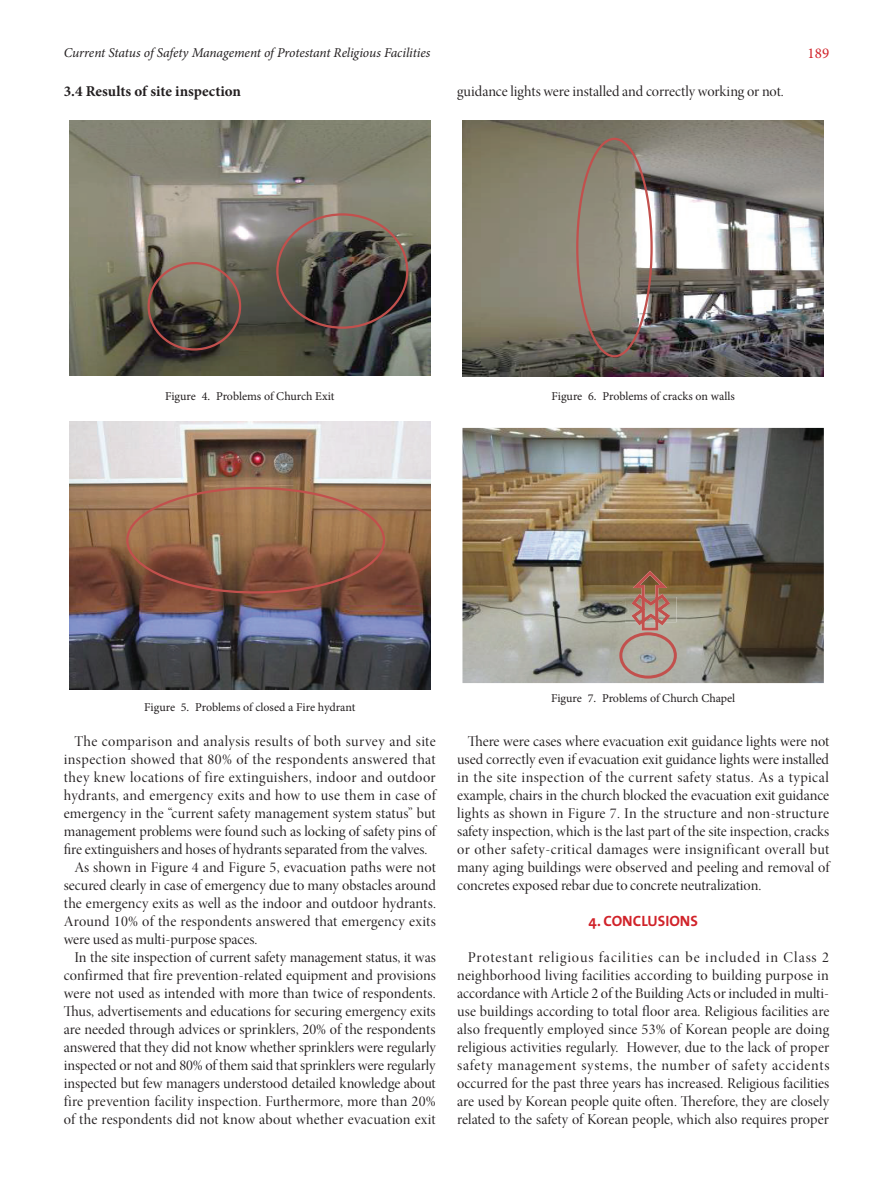
<style>
.page{position:relative;width:893px;height:1191px;background:#fff}
.page>*{position:absolute;margin:0;border:0;box-sizing:border-box;transform-origin:0 0}
.본문1{font:15px/18px "Minion Pro Disp";color:#231f20;text-align:justify}
._1_1{font:700 15px "Minion Pro";letter-spacing:-.005em;color:#231f20}
._1__INTRODUCTION{font:700 15px "The Mix";color:#d1232a}
.t1{font:15px "Minion Pro";color:#d1232a}
.t2{font:italic 13.5px "Minion Pro";letter-spacing:-.01em;color:#231f20}
.t3{font:12px "Minion Pro";color:#231f20}
</style>
<div class="page">
<img style="left:69px;top:121px;width:361px;height:255px">
<svg style="left:146px;top:212px;width:263px;height:140px;background:#625c52"></svg>
<img style="left:69px;top:421px;width:361px;height:268px">
<img style="left:462px;top:121px;width:362px;height:255px">
<div style="left:576px;top:138px;width:77px;height:219px;border:2px solid #c2504d;border-radius:50%"></div>
<img style="left:462px;top:428px;width:362px;height:255px">
<div style="left:619px;top:632px;width:58px;height:46px;border:3px solid #c2504d;border-radius:50%"></div>
<svg style="left:632px;top:570px;width:38px;height:60px"></svg>
<img style="left:625px;top:597px;width:51px;height:25px">
<img style="left:632px;top:597px;width:38px;height:25px">
<p class="t2" style="left:64px;top:43px;width:368px">Current Status of Safety Management of Protestant Religious Facilities</p>
<p class="t1" style="left:808px;top:43px;width:23px">189</p>
<p class="_1_1" style="left:64px;top:81px;width:179px">3.4 Results of site inspection</p>
<p class="본문1" style="left:457px;top:82px;width:328px">guidance lights were installed and correctly working or not.</p>
<p class="t3" style="left:165px;top:388px;width:171px">Figure 4. Problems of Church Exit</p>
<p class="t3" style="left:551px;top:388px;width:185px">Figure 6. Problems of cracks on walls</p>
<p class="t3" style="left:144px;top:699px;width:213px">Figure 5. Problems of closed a Fire hydrant</p>
<p class="본문1" style="left:64px;top:732px;width:374px;text-indent:11px">The comparison and analysis results of both survey and site inspection showed that 80% of the respondents answered that they knew locations of fire extinguishers, indoor and outdoor hydrants, and emergency exits and how to use them in case of emergency in the “current safety management system status” but management problems were found such as locking of safety pins of fire extinguishers and hoses of hydrants separated from the valves.</p>
<p class="본문1" style="left:64px;top:858px;width:374px;text-indent:11px">As shown in Figure 4 and Figure 5, evacuation paths were not secured clearly in case of emergency due to many obstacles around the emergency exits as well as the indoor and outdoor hydrants.<br>Around 10% of the respondents answered that emergency exits were used as multi-purpose spaces.</p>
<p class="본문1" style="left:64px;top:948px;width:374px;text-indent:11px">In the site inspection of current safety management status, it was confirmed that fire prevention-related equipment and provisions were not used as intended with more than twice of respondents.<br>Thus, advertisements and educations for securing emergency exits are needed through advices or sprinklers, 20% of the respondents answered that they did not know whether sprinklers were regularly inspected or not and 80% of them said that sprinklers were regularly inspected but few managers understood detailed knowledge about fire prevention facility inspection. Furthermore, more than 20% of the respondents did not know about whether evacuation exit</p>
<p class="t3" style="left:551px;top:690px;width:186px">Figure 7. Problems of Church Chapel</p>
<p class="본문1" style="left:457px;top:732px;width:374px;text-indent:11px">There were cases where evacuation exit guidance lights were not used correctly even if evacuation exit guidance lights were installed in the site inspection of the current safety status. As a typical example, chairs in the church blocked the evacuation exit guidance lights as shown in Figure 7. In the structure and non-structure safety inspection, which is the last part of the site inspection, cracks or other safety-critical damages were insignificant overall but many aging buildings were observed and peeling and removal of concretes exposed rebar due to concrete neutralization.</p>
<p class="_1__INTRODUCTION" style="left:588px;top:908px;width:111px">4. CONCLUSIONS</p>
<p class="본문1" style="left:457px;top:948px;width:374px;text-indent:11px">Protestant religious facilities can be included in Class 2 neighborhood living facilities according to building purpose in accordance with Article 2 of the Building Acts or included in multi&shy;use buildings according to total floor area. Religious facilities are also frequently employed since 53% of Korean people are doing religious activities regularly. However, due to the lack of proper safety management systems, the number of safety accidents occurred for the past three years has increased. Religious facilities are used by Korean people quite often. Therefore, they are closely related to the safety of Korean people, which also requires proper</p>
</div>
